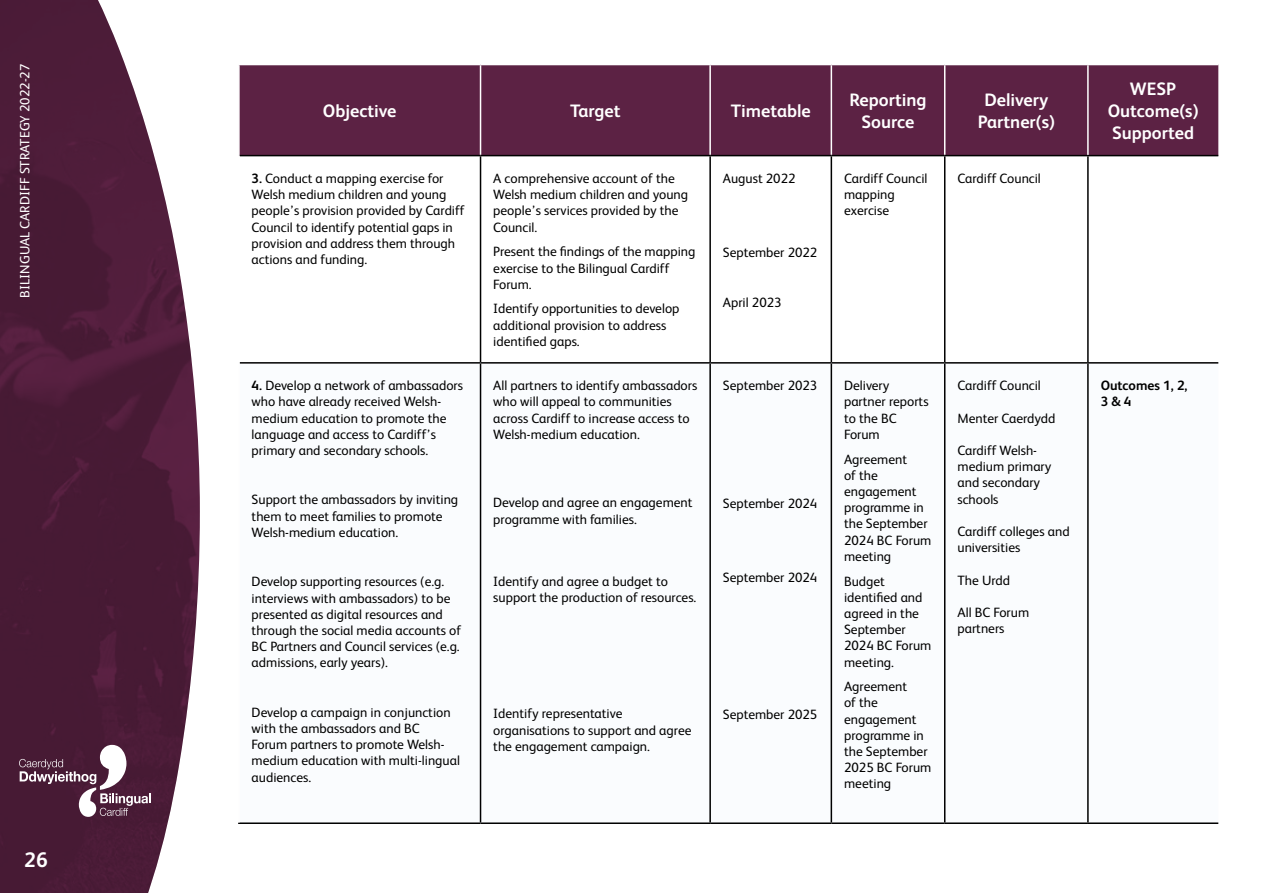
<style>
.page{position:relative;width:1263px;height:893px;background:#fff}
.page>*{position:absolute;margin:0;border:0;box-sizing:border-box;transform-origin:0 0}
.t1{font:700 21px "FS Albert";color:#fff}
.t2{font:700 18px/21.6px "FS Albert";color:#fff;text-align:center}
.t3{font:13.5px/16.2px "FS Albert";color:#000}
.t4{font:13.5px "FS Albert";color:#fff}
.t5{font:700 13.5px/16.2px "FS Albert";color:#000}
.s1{font-weight:700}
</style>
<div class="page">
<img style="left:0;top:0;width:200px;height:893px">
<svg style="left:19px;top:745px;width:132px;height:72px;background:#6c485d"></svg>
<div style="left:240px;top:65px;width:978px;height:90px;background:#5c2244"></div>
<svg style="left:240px;top:156px;width:978px;height:206px"></svg>
<svg style="left:479px;top:364px;width:467px;height:458px"></svg>
<hr style="left:480px;top:65px;width:1px;height:90px;background:#fff">
<hr style="left:709px;top:65px;width:2px;height:90px;background:#fff">
<hr style="left:831px;top:65px;width:1px;height:90px;background:#fff">
<hr style="left:944px;top:65px;width:1px;height:90px;background:#fff">
<hr style="left:480px;top:155px;width:230px;height:1px;background:#000">
<hr style="left:709px;top:156px;width:2px;height:206px;background:#000">
<hr style="left:709px;top:364px;width:2px;height:458px;background:#000">
<hr style="left:710px;top:155px;width:121px;height:1px;background:#000">
<hr style="left:831px;top:156px;width:1px;height:206px;background:#000">
<hr style="left:831px;top:364px;width:1px;height:458px;background:#000">
<hr style="left:831px;top:155px;width:114px;height:1px;background:#000">
<hr style="left:944px;top:156px;width:1px;height:206px;background:#000">
<hr style="left:944px;top:364px;width:1px;height:458px;background:#000">
<hr style="left:945px;top:155px;width:143px;height:1px;background:#000">
<hr style="left:1088px;top:155px;width:130px;height:1px;background:#000">
<hr style="left:480px;top:362px;width:230px;height:2px;background:#000">
<hr style="left:480px;top:822px;width:230px;height:2px;background:#000">
<hr style="left:710px;top:362px;width:121px;height:2px;background:#000">
<hr style="left:710px;top:822px;width:121px;height:2px;background:#000">
<hr style="left:831px;top:362px;width:114px;height:2px;background:#000">
<hr style="left:831px;top:822px;width:114px;height:2px;background:#000">
<hr style="left:945px;top:362px;width:143px;height:2px;background:#000">
<hr style="left:1088px;top:362px;width:130px;height:2px;background:#000">
<hr style="left:945px;top:822px;width:143px;height:2px;background:#000">
<hr style="left:1088px;top:822px;width:130px;height:2px;background:#000">
<hr style="left:240px;top:155px;width:240px;height:1px;background:#000">
<hr style="left:480px;top:156px;width:1px;height:206px;background:#000">
<hr style="left:240px;top:362px;width:240px;height:2px;background:#000">
<hr style="left:480px;top:364px;width:1px;height:458px;background:#000">
<hr style="left:238px;top:822px;width:242px;height:2px;background:#000">
<hr style="left:1087px;top:156px;width:2px;height:206px;background:#000">
<hr style="left:1087px;top:364px;width:2px;height:458px;background:#000">
<hr style="left:1087px;top:65px;width:2px;height:90px;background:#fff">
<p class="t4" style="left:16px;top:298px;width:235px;rotate:-90deg">BILINGUAL CARDIFF STRATEGY 2022-27</p>
<h1 class="t1" style="left:24px;top:845px;width:25px">26</h1>
<h2 class="t2" style="left:323px;top:99px;width:75px">Objective</h2>
<h2 class="t2" style="left:570px;top:99px;width:52px">Target</h2>
<h2 class="t2" style="left:731px;top:99px;width:81px">Timetable</h2>
<h2 class="t2" style="left:849px;top:89px;width:79px">Reporting<br>Source</h2>
<h2 class="t2" style="left:978px;top:89px;width:79px">Delivery<br>Partner(s)</h2>
<h2 class="t2" style="left:1108px;top:78px;width:92px">WESP<br>Outcome(s)<br>Supported</h2>
<p class="t3" style="left:252px;top:170px;width:214px"><span class="s1">3.</span> Conduct a mapping exercise for Welsh medium children and young people’s provision provided by Cardiff Council to identify potential gaps in provision and address them through actions and funding.</p>
<p class="t3" style="left:493px;top:170px;width:196px">A comprehensive account of the<br>Welsh medium children and young people’s services provided by the<br>Council.</p>
<p class="t3" style="left:844px;top:170px;width:85px">Cardiff Council mapping exercise</p>
<p class="t3" style="left:957px;top:170px;width:85px">Cardiff Council</p>
<p class="t3" style="left:723px;top:170px;width:74px">August 2022</p>
<p class="t3" style="left:493px;top:243px;width:204px">Present the findings of the mapping exercise to the Bilingual Cardiff<br>Forum.</p>
<p class="t3" style="left:493px;top:300px;width:188px">Identify opportunities to develop additional provision to address identified gaps.</p>
<p class="t3" style="left:723px;top:244px;width:96px">September 2022</p>
<p class="t3" style="left:723px;top:293px;width:60px">April 2023</p>
<p class="t3" style="left:252px;top:377px;width:213px"><span class="s1">4.</span> Develop a network of ambassadors who have already received Welsh&shy;medium education to promote the language and access to Cardiff’s primary and secondary schools.</p>
<p class="t3" style="left:252px;top:491px;width:208px">Support the ambassadors by inviting them to meet families to promote<br>Welsh-medium education.</p>
<p class="t3" style="left:252px;top:573px;width:211px">Develop supporting resources (e.g. interviews with ambassadors) to be presented as digital resources and through the social media accounts of BC Partners and Council services (e.g. admissions, early years).</p>
<p class="t3" style="left:252px;top:703px;width:210px">Develop a campaign in conjunction with the ambassadors and BC<br>Forum partners to promote Welsh&shy;medium education with multi-lingual audiences.</p>
<p class="t3" style="left:493px;top:377px;width:206px">All partners to identify ambassadors who will appeal to communities across Cardiff to increase access to<br>Welsh-medium education.</p>
<p class="t3" style="left:723px;top:377px;width:96px">September 2023</p>
<p class="t3" style="left:493px;top:494px;width:201px">Develop and agree an engagement programme with families.</p>
<p class="t3" style="left:723px;top:495px;width:96px">September 2024</p>
<p class="t3" style="left:493px;top:572px;width:205px">Identify and agree a budget to support the production of resources.</p>
<p class="t3" style="left:723px;top:569px;width:96px">September 2024</p>
<p class="t3" style="left:493px;top:705px;width:200px">Identify representative organisations to support and agree the engagement campaign.</p>
<p class="t3" style="left:723px;top:705px;width:96px">September 2025</p>
<p class="t3" style="left:844px;top:377px;width:86px">Delivery partner reports to the BC<br>Forum</p>
<p class="t3" style="left:844px;top:450px;width:89px">Agreement<br>of the engagement programme in the September<br>2024 BC Forum meeting</p>
<p class="t3" style="left:844px;top:572px;width:89px">Budget identified and agreed in the<br>September<br>2024 BC Forum meeting.</p>
<p class="t3" style="left:844px;top:678px;width:89px">Agreement<br>of the engagement programme in the September<br>2025 BC Forum meeting</p>
<p class="t3" style="left:957px;top:377px;width:85px">Cardiff Council</p>
<p class="t3" style="left:957px;top:409px;width:99px">Menter Caerdydd</p>
<p class="t3" style="left:957px;top:442px;width:95px">Cardiff Welsh&shy;medium primary and secondary schools</p>
<p class="t3" style="left:957px;top:523px;width:114px">Cardiff colleges and universities</p>
<p class="t3" style="left:957px;top:571px;width:54px">The Urdd</p>
<p class="t3" style="left:957px;top:604px;width:73px">All BC Forum partners</p>
<p class="t5" style="left:1101px;top:377px;width:88px">Outcomes 1, 2,<br>3 &amp; 4</p>
</div>
